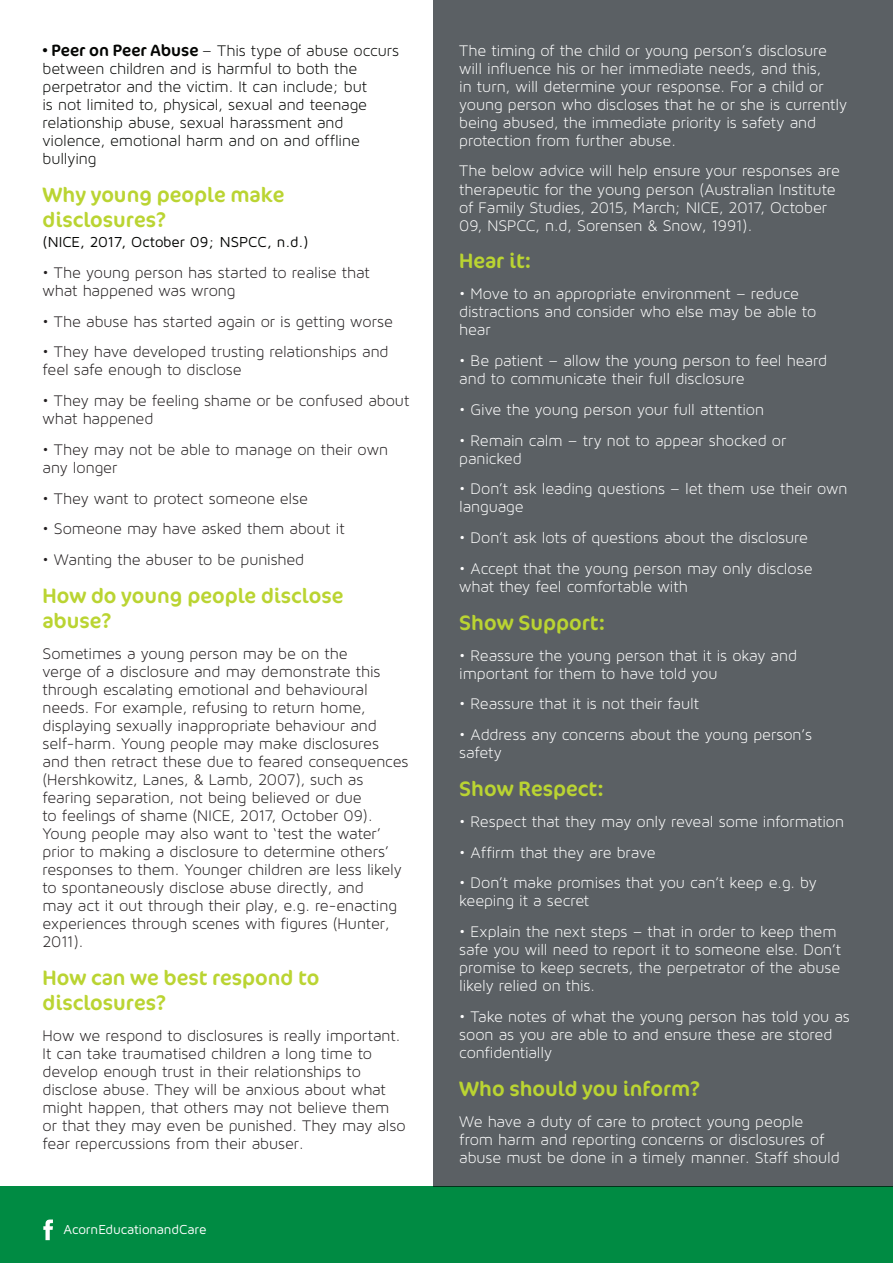
<style>
.page{position:relative;width:893px;height:1263px;background:#fff}
.page>*{position:absolute;margin:0;border:0;box-sizing:border-box;transform-origin:0 0}
.Paragraph_Style_1{font:21px/25.2px "Cocon";color:#bad432}
.White_text_heading{font:21px/25.2px "Cocon";color:#bad432}
.White_text_heading-2{font:16.5px/18px "Maven Pro Light 300";letter-spacing:-.005em;color:#fff}
.White_text_heading-3{font:16.5px/18px "Maven Pro Light 300";letter-spacing:-.01em;color:#231f20}
.Paragraph_Style_2{font:16.5px/18px "Maven Pro Light 300";letter-spacing:-.01em;color:#040503}
.White_text_heading-4{font:15px "Maven Pro";letter-spacing:-.005em;color:#040503}
.Basic_body_-_grey{font:13.5px "Maven Pro";letter-spacing:-.01em;color:#fff}
.s1{font-family:"Cocon"}
</style>
<div class="page">
<div style="left:434px;top:0;width:459px;height:1186px;background:#5b6064"></div>
<div style="left:0;top:1186px;width:893px;height:77px;background:#008b43"></div>
<svg style="left:43px;top:1219px;width:10px;height:21px"></svg>
<p class="Paragraph_Style_2" style="left:43px;top:41px;width:358px"><span class="s1">• Peer on Peer Abuse</span> – This type of abuse occurs between children and is harmful to both the perpetrator and the victim. It can include; but<br>is not limited to, physical, sexual and teenage relationship abuse, sexual harassment and violence, emotional harm and on and offline bullying</p>
<p class="White_text_heading" style="left:43px;top:182px;width:243px">Why young people make disclosures?</p>
<p class="White_text_heading-4" style="left:43px;top:233px;width:268px">(NICE, 2017, October 09; NSPCC, n.d.)</p>
<p class="White_text_heading-3" style="left:43px;top:263px;width:329px">• The young person has started to realise that what happened was wrong</p>
<p class="White_text_heading-3" style="left:43px;top:312px;width:352px">• The abuse has started again or is getting worse</p>
<p class="White_text_heading-3" style="left:43px;top:343px;width:348px">• They have developed trusting relationships and feel safe enough to disclose</p>
<p class="White_text_heading-3" style="left:43px;top:392px;width:369px">• They may be feeling shame or be confused about what happened</p>
<p class="White_text_heading-3" style="left:43px;top:440px;width:347px">• They may not be able to manage on their own any longer</p>
<p class="White_text_heading-3" style="left:43px;top:489px;width:267px">• They want to protect someone else</p>
<p class="White_text_heading-3" style="left:43px;top:520px;width:304px">• Someone may have asked them about it</p>
<p class="White_text_heading-3" style="left:43px;top:551px;width:263px">• Wanting the abuser to be punished</p>
<p class="Paragraph_Style_1" style="left:43px;top:584px;width:302px">How do young people disclose abuse?</p>
<p class="White_text_heading-3" style="left:43px;top:645px;width:367px">Sometimes a young person may be on the<br>verge of a disclosure and may demonstrate this through escalating emotional and behavioural needs. For example, refusing to return home, displaying sexually inappropriate behaviour and self-harm. Young people may make disclosures and then retract these due to feared consequences (Hershkowitz, Lanes, &amp; Lamb, 2007), such as fearing separation, not being believed or due<br>to feelings of shame (NICE, 2017, October 09).<br>Young people may also want to ‘test the water’ prior to making a disclosure to determine others’ responses to them. Younger children are less likely to spontaneously disclose abuse directly, and<br>may act it out through their play, e.g. re-enacting experiences through scenes with figures (Hunter, 2011).</p>
<p class="Paragraph_Style_1" style="left:43px;top:965px;width:278px">How can we best respond to disclosures?</p>
<p class="White_text_heading-3" style="left:43px;top:1026px;width:365px">How we respond to disclosures is really important.<br>It can take traumatised children a long time to develop enough trust in their relationships to disclose abuse. They will be anxious about what might happen, that others may not believe them or that they may even be punished. They may also fear repercussions from their abuser.</p>
<p class="Basic_body_-_grey" style="left:63px;top:1221px;width:145px">AcornEducationandCare</p>
<p class="White_text_heading-2" style="left:459px;top:41px;width:389px">The timing of the child or young person’s disclosure will influence his or her immediate needs, and this,<br>in turn, will determine your response. For a child or young person who discloses that he or she is currently being abused, the immediate priority is safety and protection from further abuse.</p>
<p class="White_text_heading-2" style="left:459px;top:162px;width:382px">The below advice will help ensure your responses are therapeutic for the young person (Australian Institute of Family Studies, 2015, March; NICE, 2017, October 09, NSPCC, n.d, Sorensen &amp; Snow, 1991).</p>
<p class="Paragraph_Style_1" style="left:459px;top:249px;width:74px">Hear it:</p>
<p class="White_text_heading-2" style="left:459px;top:285px;width:358px">• Move to an appropriate environment – reduce distractions and consider who else may be able to hear</p>
<p class="White_text_heading-2" style="left:459px;top:351px;width:369px">• Be patient – allow the young person to feel heard and to communicate their full disclosure</p>
<p class="White_text_heading-2" style="left:459px;top:400px;width:306px">• Give the young person your full attention</p>
<p class="White_text_heading-2" style="left:459px;top:431px;width:329px">• Remain calm – try not to appear shocked or panicked</p>
<p class="White_text_heading-2" style="left:459px;top:480px;width:390px">• Don’t ask leading questions – let them use their own language</p>
<p class="White_text_heading-2" style="left:459px;top:528px;width:350px">• Don’t ask lots of questions about the disclosure</p>
<p class="White_text_heading-2" style="left:459px;top:559px;width:355px">• Accept that the young person may only disclose what they feel comfortable with</p>
<p class="Paragraph_Style_1" style="left:459px;top:610px;width:148px">Show Support:</p>
<p class="White_text_heading-2" style="left:459px;top:646px;width:339px">• Reassure the young person that it is okay and important for them to have told you</p>
<p class="White_text_heading-2" style="left:459px;top:695px;width:241px">• Reassure that it is not their fault</p>
<p class="White_text_heading-2" style="left:459px;top:725px;width:354px">• Address any concerns about the young person’s safety</p>
<p class="Paragraph_Style_1" style="left:459px;top:776px;width:146px">Show Respect:</p>
<p class="White_text_heading-2" style="left:459px;top:812px;width:386px">• Respect that they may only reveal some information</p>
<p class="White_text_heading-2" style="left:459px;top:843px;width:198px">• Affirm that they are brave</p>
<p class="White_text_heading-2" style="left:459px;top:874px;width:359px">• Don’t make promises that you can’t keep e.g. by keeping it a secret</p>
<p class="White_text_heading-2" style="left:459px;top:922px;width:383px">• Explain the next steps – that in order to keep them safe you will need to report it to someone else. Don’t promise to keep secrets, the perpetrator of the abuse likely relied on this.</p>
<p class="White_text_heading-2" style="left:459px;top:1007px;width:392px">• Take notes of what the young person has told you as soon as you are able to and ensure these are stored confidentially</p>
<p class="Paragraph_Style_1" style="left:459px;top:1076px;width:242px">Who should you inform?</p>
<p class="White_text_heading-2" style="left:459px;top:1112px;width:382px">We have a duty of care to protect young people from harm and reporting concerns or disclosures of abuse must be done in a timely manner. Staff should</p>
</div>
